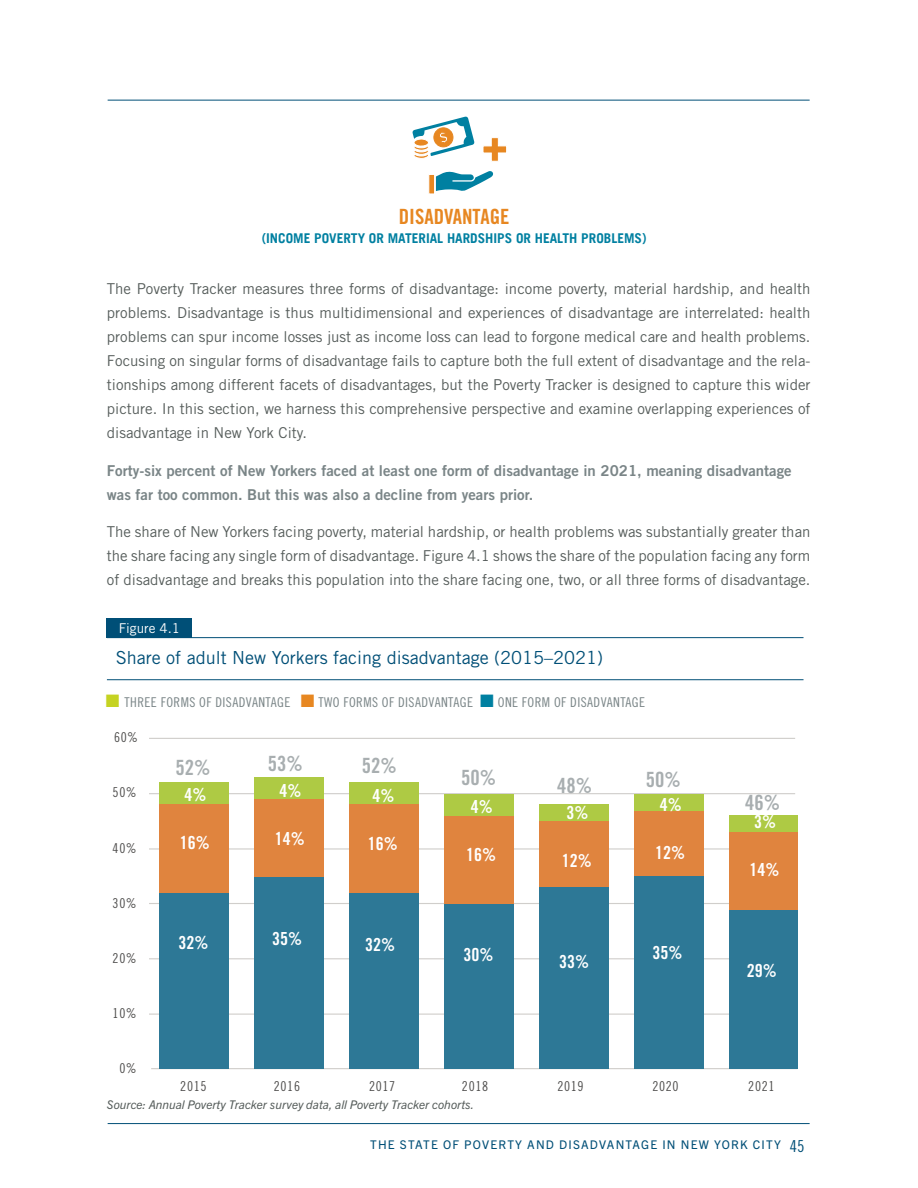
<style>
.page{position:relative;width:918px;height:1188px;background:#fff}
.page>*{position:absolute;margin:0;border:0;box-sizing:border-box;transform-origin:0 0}
.t1{font:21px "Trade Gothic LT Std Bd Cn 20";color:#a8aeb0}
.t2{font:21px "Trade Gothic LT Std Bd Cn 20";color:#e78721}
.t3{font:18px "Trade Gothic LT Std Bd Cn 20";color:#fff}
.t4{font:18px "Trade Gothic LT Std";color:#004f77}
.t5{font:15px/24px "Trade Gothic LT Std";color:#565d5b;text-align:justify}
.t6{font:15px/24px "Trade Gothic LT Std Bd 2";color:#7a8587}
.t7{font:13.65px "Trade Gothic LT Std Cn 18";letter-spacing:.05em;color:#4f4e4d}
.t8{font:13.65px "Trade Gothic LT Std Cn 18";color:#000}
.t9{font:13.5px "Trade Gothic LT Std Cn 18";letter-spacing:.03em;color:#7a8587}
.t10{font:700 13.5px "Trade Gothic LT";color:#0080a1}
.t11{font:13.5px "Trade Gothic LT Std";color:#fff}
.t12{font:italic 12px "Trade Gothic Next LT Pro";color:#565d5b}
.t13{font:12px "Trade Gothic Next LT Pro";letter-spacing:.1em;color:#004f77}
.s1{color:#c5d322}
.s2{color:#e78721}
.s3{color:#0080a1}
.s4{font-family:"Trade Gothic LT Std Cn 18";font-size:16.5px}
</style>
<div class="page">
<hr style="left:108px;top:100px;width:702px;height:1px;background:#004f77">
<hr style="left:108px;top:1123px;width:702px;height:1px;background:#004f77">
<hr style="left:107px;top:637px;width:697px;height:1px;background:#004f77">
<hr style="left:107px;top:679px;width:697px;height:1px;background:#004f77">
<div style="left:107px;top:619px;width:85px;height:19px;background:#004f77"></div>
<svg style="left:483px;top:138px;width:24px;height:23px"></svg>
<svg style="left:436px;top:171px;width:57px;height:20px"></svg>
<svg style="left:429px;top:175px;width:6px;height:19px"></svg>
<svg style="left:412px;top:116px;width:63px;height:43px"></svg>
<hr style="left:149px;top:1014px;width:646px;height:1px;background:#d0cecb">
<hr style="left:149px;top:958px;width:646px;height:1px;background:#d0cecb">
<hr style="left:149px;top:903px;width:646px;height:1px;background:#d0cecb">
<hr style="left:149px;top:848px;width:646px;height:2px;background:#d0cecb">
<hr style="left:149px;top:793px;width:646px;height:1px;background:#d0cecb">
<hr style="left:149px;top:738px;width:646px;height:1px;background:#d0cecb">
<hr style="left:151px;top:1068px;width:646px;height:1px;background:#d0cecb">
<div style="left:729px;top:910px;width:69px;height:159px;background:#2d7896"></div>
<div style="left:634px;top:876px;width:70px;height:193px;background:#2d7896"></div>
<div style="left:539px;top:887px;width:70px;height:182px;background:#2d7896"></div>
<div style="left:444px;top:904px;width:70px;height:165px;background:#2d7896"></div>
<div style="left:349px;top:893px;width:70px;height:176px;background:#2d7896"></div>
<div style="left:254px;top:876px;width:70px;height:193px;background:#2d7896"></div>
<div style="left:159px;top:893px;width:70px;height:176px;background:#2d7896"></div>
<div style="left:729px;top:832px;width:69px;height:78px;background:#e0843e"></div>
<div style="left:634px;top:810px;width:70px;height:66px;background:#e0843e"></div>
<div style="left:539px;top:821px;width:70px;height:66px;background:#e0843e"></div>
<div style="left:444px;top:816px;width:70px;height:88px;background:#e0843e"></div>
<div style="left:349px;top:804px;width:70px;height:89px;background:#e0843e"></div>
<div style="left:254px;top:799px;width:70px;height:77px;background:#e0843e"></div>
<div style="left:159px;top:804px;width:70px;height:89px;background:#e0843e"></div>
<div style="left:729px;top:816px;width:69px;height:16px;background:#aeca44"></div>
<div style="left:634px;top:794px;width:70px;height:16px;background:#aeca44"></div>
<div style="left:539px;top:804px;width:70px;height:17px;background:#aeca44"></div>
<div style="left:444px;top:794px;width:70px;height:22px;background:#aeca44"></div>
<div style="left:349px;top:782px;width:70px;height:22px;background:#aeca44"></div>
<div style="left:254px;top:777px;width:70px;height:22px;background:#aeca44"></div>
<div style="left:159px;top:782px;width:70px;height:22px;background:#aeca44"></div>
<h1 class="t2" style="left:399px;top:203px;width:112px">DISADVANTAGE</h1>
<p class="t10" style="left:262px;top:230px;width:386px">(INCOME POVERTY OR MATERIAL HARDSHIPS OR HEALTH PROBLEMS)</p>
<p class="t5" style="left:107px;top:277px;width:705px">The Poverty Tracker measures three forms of disadvantage: income poverty, material hardship, and health problems. Disadvantage is thus multidimensional and experiences of disadvantage are interrelated: health problems can spur income losses just as income loss can lead to forgone medical care and health problems.<br>Focusing on singular forms of disadvantage fails to capture both the full extent of disadvantage and the rela&shy;tionships among different facets of disadvantages, but the Poverty Tracker is designed to capture this wider picture. In this section, we harness this comprehensive perspective and examine overlapping experiences of disadvantage in New York City.</p>
<p class="t6" style="left:107px;top:458px;width:686px">Forty-six percent of New Yorkers faced at least one form of disadvantage in 2021, meaning disadvantage was far too common. But this was also a decline from years prior.</p>
<p class="t5" style="left:107px;top:520px;width:705px">The share of New Yorkers facing poverty, material hardship, or health problems was substantially greater than the share facing any single form of disadvantage. Figure 4.1 shows the share of the population facing any form of disadvantage and breaks this population into the share facing one, two, or all three forms of disadvantage.</p>
<p class="t8" style="left:199px;top:519px;width:18px">4.1</p>
<p class="t11" style="left:119px;top:620px;width:63px">Figure 4.1</p>
<p class="t4" style="left:116px;top:646px;width:489px">Share of adult New Yorkers facing disadvantage (2015–2021)</p>
<p class="t9" style="left:106px;top:694px;width:541px"><span class="s1">■</span> THREE FORMS OF DISADVANTAGE <span class="s2">■</span> TWO FORMS OF DISADVANTAGE <span class="s3">■</span> ONE FORM OF DISADVANTAGE</p>
<p class="t7" style="left:114px;top:729px;width:26px">60%</p>
<p class="t7" style="left:113px;top:784px;width:26px">50%</p>
<p class="t7" style="left:113px;top:840px;width:26px">40%</p>
<p class="t7" style="left:113px;top:895px;width:26px">30%</p>
<p class="t7" style="left:113px;top:950px;width:26px">20%</p>
<p class="t7" style="left:113px;top:1005px;width:26px">10%</p>
<p class="t7" style="left:120px;top:1060px;width:19px">0%</p>
<h1 class="t1" style="left:268px;top:751px;width:36px">53%</h1>
<h1 class="t1" style="left:362px;top:753px;width:36px">52%</h1>
<h1 class="t1" style="left:176px;top:755px;width:36px">52%</h1>
<p class="t3" style="left:185px;top:784px;width:23px">4%</p>
<p class="t3" style="left:280px;top:780px;width:23px">4%</p>
<p class="t3" style="left:372px;top:785px;width:23px">4%</p>
<p class="t3" style="left:180px;top:832px;width:31px">16%</p>
<p class="t3" style="left:275px;top:828px;width:31px">14%</p>
<p class="t3" style="left:368px;top:833px;width:31px">16%</p>
<p class="t3" style="left:179px;top:932px;width:31px">32%</p>
<p class="t3" style="left:272px;top:928px;width:31px">35%</p>
<p class="t3" style="left:365px;top:933px;width:31px">32%</p>
<h1 class="t1" style="left:461px;top:765px;width:36px">50%</h1>
<h1 class="t1" style="left:557px;top:773px;width:36px">48%</h1>
<h1 class="t1" style="left:646px;top:767px;width:36px">50%</h1>
<p class="t3" style="left:471px;top:796px;width:23px">4%</p>
<p class="t3" style="left:567px;top:802px;width:23px">3%</p>
<p class="t3" style="left:660px;top:794px;width:23px">4%</p>
<p class="t3" style="left:466px;top:844px;width:31px">16%</p>
<p class="t3" style="left:562px;top:850px;width:31px">12%</p>
<p class="t3" style="left:655px;top:842px;width:31px">12%</p>
<p class="t3" style="left:463px;top:944px;width:31px">30%</p>
<p class="t3" style="left:559px;top:950px;width:31px">33%</p>
<p class="t3" style="left:652px;top:942px;width:31px">35%</p>
<p class="t7" style="left:180px;top:1078px;width:28px">2015</p>
<p class="t7" style="left:274px;top:1078px;width:28px">2016</p>
<p class="t7" style="left:369px;top:1078px;width:28px">2017</p>
<p class="t7" style="left:462px;top:1078px;width:28px">2018</p>
<p class="t7" style="left:557px;top:1078px;width:28px">2019</p>
<p class="t7" style="left:653px;top:1078px;width:28px">2020</p>
<p class="t12" style="left:107px;top:1096px;width:369px">Source: Annual Poverty Tracker survey data, all Poverty Tracker cohorts.</p>
<h1 class="t1" style="left:745px;top:790px;width:36px">46%</h1>
<p class="t3" style="left:754px;top:811px;width:23px">3%</p>
<p class="t3" style="left:750px;top:859px;width:31px">14%</p>
<p class="t3" style="left:747px;top:959px;width:31px">29%</p>
<p class="t7" style="left:748px;top:1078px;width:28px">2021</p>
<p class="t13" style="left:370px;top:1137px;width:436px">THE STATE OF POVERTY AND DISADVANTAGE IN NEW YORK CITY <span class="s4">45</span></p>
</div>
